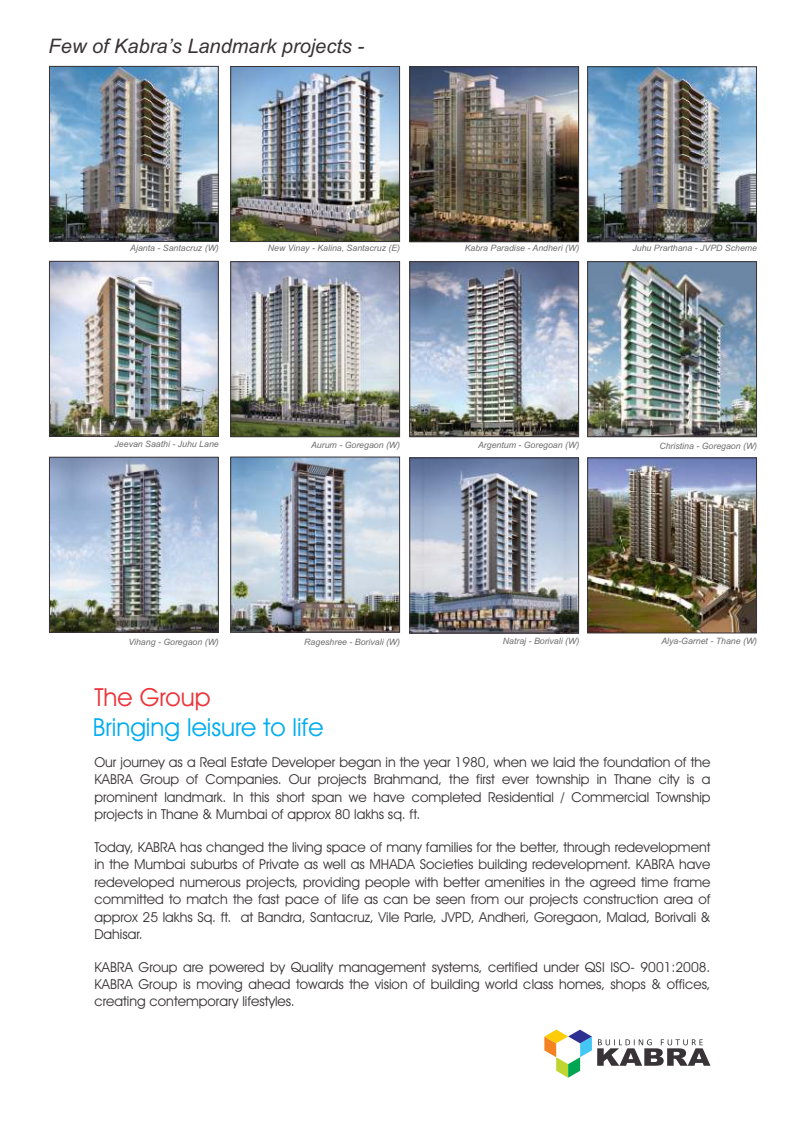
<style>
.page{position:relative;width:805px;height:1125px;background:#fff}
.page>*{position:absolute;margin:0;border:0;box-sizing:border-box;transform-origin:0 0}
.t1{font:25px "Avant Garde IT Cby BT";color:#00adf0}
.t2{font:25px "Avant Garde IT Cby BT";color:#ed3338}
.t3{font:italic 20px "Arial";color:#383336}
.t4{font:13.75px/17.5px "Avant Garde IT Cby BT";color:#383336;text-align:justify}
.t5{font:italic 8.75px "Arial";color:#6e6e70}
</style>
<div class="page">
<img style="left:589px;top:68px;width:165px;height:172px">
<div style="left:587px;top:66px;width:169px;height:176px;border:1px solid #383336"></div>
<img style="left:232px;top:68px;width:166px;height:172px">
<div style="left:230px;top:66px;width:170px;height:176px;border:1px solid #383336"></div>
<img style="left:51px;top:68px;width:165px;height:172px">
<div style="left:49px;top:66px;width:169px;height:176px;border:1px solid #383336"></div>
<img style="left:411px;top:68px;width:165px;height:172px">
<div style="left:409px;top:66px;width:169px;height:176px;border:1px solid #383336"></div>
<img style="left:411px;top:263px;width:165px;height:172px">
<div style="left:409px;top:261px;width:169px;height:176px;border:1px solid #383336"></div>
<img style="left:589px;top:263px;width:165px;height:172px">
<div style="left:587px;top:261px;width:169px;height:176px;border:1px solid #383336"></div>
<img style="left:51px;top:459px;width:165px;height:172px">
<div style="left:49px;top:457px;width:169px;height:176px;border:1px solid #383336"></div>
<img style="left:232px;top:459px;width:166px;height:171px">
<div style="left:230px;top:457px;width:170px;height:175px;border:1px solid #383336"></div>
<img style="left:411px;top:460px;width:165px;height:171px">
<div style="left:409px;top:458px;width:169px;height:175px;border:1px solid #383336"></div>
<img style="left:589px;top:460px;width:165px;height:171px">
<div style="left:587px;top:458px;width:169px;height:175px;border:1px solid #383336"></div>
<img style="left:232px;top:263px;width:166px;height:172px">
<div style="left:230px;top:261px;width:170px;height:176px;border:1px solid #383336"></div>
<img style="left:51px;top:263px;width:165px;height:172px">
<div style="left:49px;top:261px;width:169px;height:176px;border:1px solid #383336"></div>
<svg style="left:544px;top:1030px;width:47px;height:48px"></svg>
<svg style="left:597px;top:1039px;width:113px;height:27px"></svg>
<h2 class="t3" style="left:49px;top:39px;width:317px">Few of Kabra’s Landmark projects -</h2>
<p class="t5" style="left:130px;top:245px;width:90px">Ajanta - Santacruz (W)</p>
<p class="t5" style="left:268px;top:244px;width:134px">New Vinay - Kalina, Santacruz (E)</p>
<p class="t5" style="left:464px;top:245px;width:116px">Kabra Paradise - Andheri (W)</p>
<p class="t5" style="left:632px;top:244px;width:126px">Juhu Prarthana - JVPD Scheme</p>
<p class="t5" style="left:114px;top:441px;width:106px">Jeevan Saathi - Juhu Lane</p>
<p class="t5" style="left:311px;top:442px;width:90px">Aurum - Goregaon (W)</p>
<p class="t5" style="left:478px;top:442px;width:103px">Argentum - Goregoan (W)</p>
<p class="t5" style="left:659px;top:442px;width:99px">Christina - Goregaon (W)</p>
<p class="t5" style="left:128px;top:638px;width:92px">Vihang - Goregaon (W)</p>
<p class="t5" style="left:304px;top:638px;width:97px">Rageshree - Borivali (W)</p>
<p class="t5" style="left:502px;top:637px;width:78px">Natraj - Borivali (W)</p>
<p class="t5" style="left:661px;top:638px;width:97px">Alya-Garnet - Thane (W)</p>
<h1 class="t2" style="left:94px;top:687px;width:118px">The Group</h1>
<h1 class="t1" style="left:93px;top:717px;width:232px">Bringing leisure to life</h1>
<p class="t4" style="left:94px;top:754px;width:617px">Our journey as a Real Estate Developer began in the year 1980, when we laid the foundation of the KABRA Group of Companies. Our projects Brahmand, the first ever township in Thane city is a prominent landmark. In this short span we have completed Residential / Commercial Township projects in Thane &amp; Mumbai of approx 80 lakhs sq. ft.</p>
<p class="t4" style="left:94px;top:839px;width:617px">Today, KABRA has changed the living space of many families for the better, through redevelopment in the Mumbai suburbs of Private as well as MHADA Societies building redevelopment. KABRA have redeveloped numerous projects, providing people with better amenities in the agreed time frame committed to match the fast pace of life as can be seen from our projects construction area of approx 25 lakhs Sq. ft. at Bandra, Santacruz, Vile Parle, JVPD, Andheri, Goregaon, Malad, Borivali &amp; Dahisar.</p>
<p class="t4" style="left:94px;top:959px;width:617px">KABRA Group are powered by Quality management systems, certified under QSI ISO- 9001:2008.<br>KABRA Group is moving ahead towards the vision of building world class homes, shops &amp; offices, creating contemporary lifestyles.</p>
</div>
